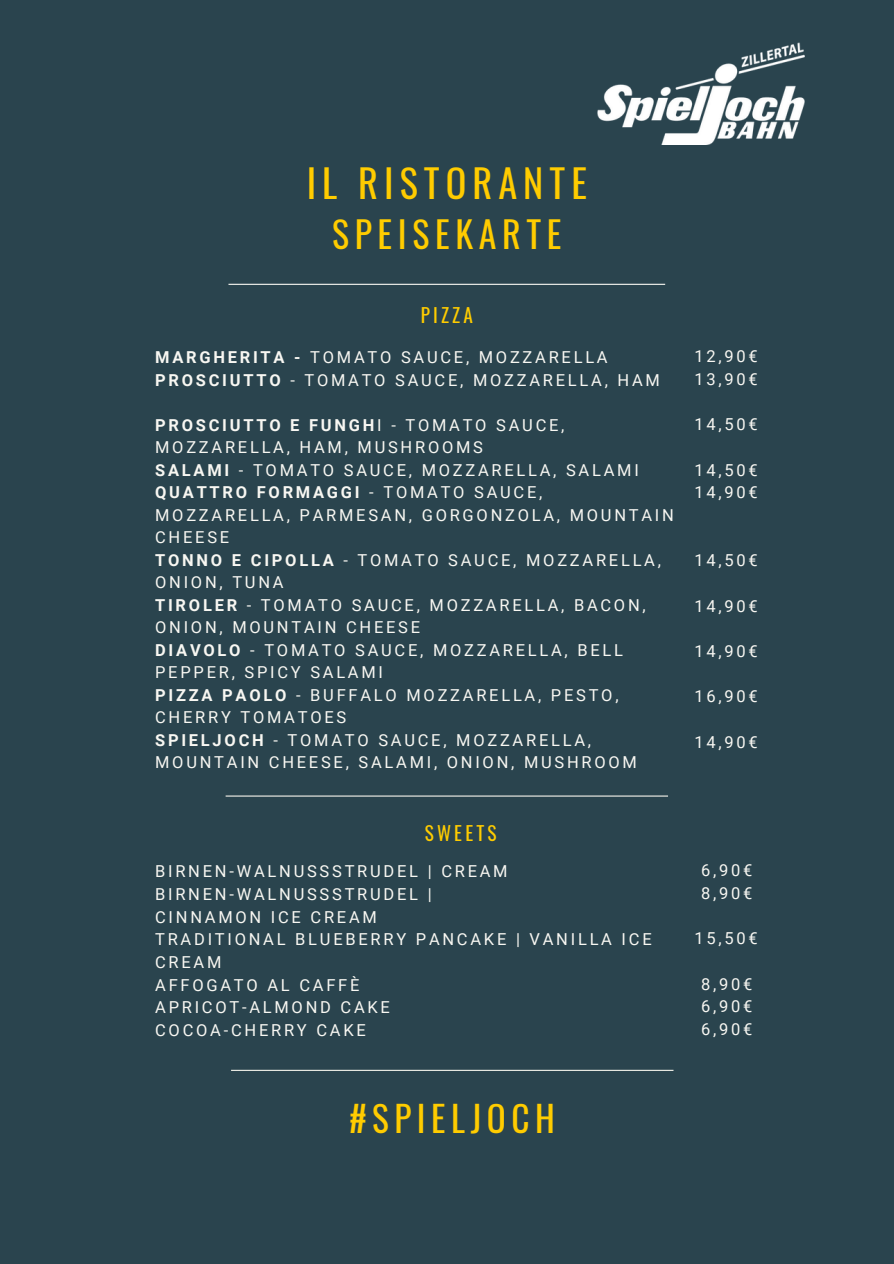
<style>
.page{position:relative;width:894px;height:1264px;background:#fff}
.page>*{position:absolute;margin:0;border:0;box-sizing:border-box;transform-origin:0 0}
.t1{font:38.25px "Oswald";letter-spacing:.16em;color:#fc0}
.t2{font:35.85px "Oswald";letter-spacing:.16em;color:#fc0}
.t3{font:35.25px "Oswald";letter-spacing:.16em;color:#fc0}
.t4{font:19.2px "Oswald";letter-spacing:.165em;color:#fc0}
.t5{font:16.5px/22.5px "Roboto";letter-spacing:.165em;color:#f8f7f2}
.s1{font-weight:700}
</style>
<div class="page">
<div style="left:0;top:0;width:893px;height:1263px;background:#2a444e"></div>
<hr style="left:225px;top:795px;width:442px;height:1px;background:#f4f3eb">
<hr style="left:231px;top:1069px;width:442px;height:1px;background:#f4f3eb">
<hr style="left:228px;top:284px;width:437px;height:1px;background:#f8f7f2">
<img style="left:597px;top:42px;width:206px;height:102px">
<p class="t1" style="left:306px;top:153px;width:282px">IL RISTORANTE</p>
<p class="t2" style="left:332px;top:206px;width:231px">SPEISEKARTE</p>
<p class="t4" style="left:420px;top:300px;width:54px">PIZZA</p>
<h1 class="t5" style="left:155px;top:346px;width:506px"><span class="s1">MARGHERITA -</span> TOMATO SAUCE, MOZZARELLA<br><span class="s1">PROSCIUTTO</span> - TOMATO SAUCE, MOZZARELLA, HAM</h1>
<h1 class="t5" style="left:155px;top:414px;width:410px"><span class="s1">PROSCIUTTO E FUNGH</span>I - TOMATO SAUCE,<br>MOZZARELLA, HAM, MUSHROOMS</h1>
<p class="t5" style="left:155px;top:459px;width:485px"><span class="s1">SALAMI</span> - TOMATO SAUCE, MOZZARELLA, SALAMI</p>
<h2 class="t5" style="left:155px;top:481px;width:520px"><span class="s1">QUATTRO FORMAGGI</span> - TOMATO SAUCE,<br>MOZZARELLA, PARMESAN, GORGONZOLA, MOUNTAIN<br>CHEESE</h2>
<p class="t5" style="left:155px;top:549px;width:507px"><span class="s1">TONNO E CIPOLLA</span> - TOMATO SAUCE, MOZZARELLA,<br>ONION, TUNA</p>
<p class="t5" style="left:155px;top:594px;width:492px"><span class="s1">TIROLER</span> - TOMATO SAUCE, MOZZARELLA, BACON,<br>ONION, MOUNTAIN CHEESE</p>
<p class="t5" style="left:155px;top:639px;width:469px"><span class="s1">DIAVOLO</span> - TOMATO SAUCE, MOZZARELLA, BELL<br>PEPPER, SPICY SALAMI</p>
<p class="t5" style="left:155px;top:684px;width:465px"><span class="s1">PIZZA PAOLO</span> - BUFFALO MOZZARELLA, PESTO,<br>CHERRY TOMATOES</p>
<p class="t5" style="left:155px;top:729px;width:483px"><span class="s1">SPIELJOCH</span> - TOMATO SAUCE, MOZZARELLA,<br>MOUNTAIN CHEESE, SALAMI, ONION, MUSHROOM</p>
<p class="t5" style="left:694px;top:345px;width:65px">12,90€</p>
<p class="t5" style="left:694px;top:368px;width:65px">13,90€</p>
<p class="t5" style="left:694px;top:413px;width:65px">14,50€</p>
<p class="t5" style="left:694px;top:458px;width:65px">14,50€</p>
<p class="t5" style="left:694px;top:481px;width:65px">14,90€</p>
<p class="t5" style="left:694px;top:549px;width:65px">14,50€</p>
<p class="t5" style="left:694px;top:594px;width:65px">14,90€</p>
<p class="t5" style="left:694px;top:640px;width:65px">14,90€</p>
<p class="t5" style="left:694px;top:685px;width:65px">16,90€</p>
<p class="t5" style="left:694px;top:730px;width:65px">14,90€</p>
<p class="t4" style="left:424px;top:818px;width:73px">SWEETS</p>
<p class="t5" style="left:155px;top:860px;width:498px">BIRNEN-WALNUSSSTRUDEL | CREAM<br>BIRNEN-WALNUSSSTRUDEL |<br>CINNAMON ICE CREAM<br>TRADITIONAL BLUEBERRY PANCAKE | VANILLA ICE<br>CREAM<br>AFFOGATO AL CAFFÈ<br>APRICOT-ALMOND CAKE<br>COCOA-CHERRY CAKE</p>
<p class="t5" style="left:701px;top:859px;width:53px">6,90€</p>
<p class="t5" style="left:701px;top:882px;width:53px">8,90€</p>
<p class="t5" style="left:694px;top:927px;width:65px">15,50€</p>
<p class="t5" style="left:701px;top:972px;width:53px">8,90€</p>
<h2 class="t5" style="left:701px;top:995px;width:53px">6,90€</h2>
<p class="t5" style="left:701px;top:1018px;width:53px">6,90€</p>
<p class="t3" style="left:349px;top:1090px;width:207px">#SPIELJOCH</p>
</div>
